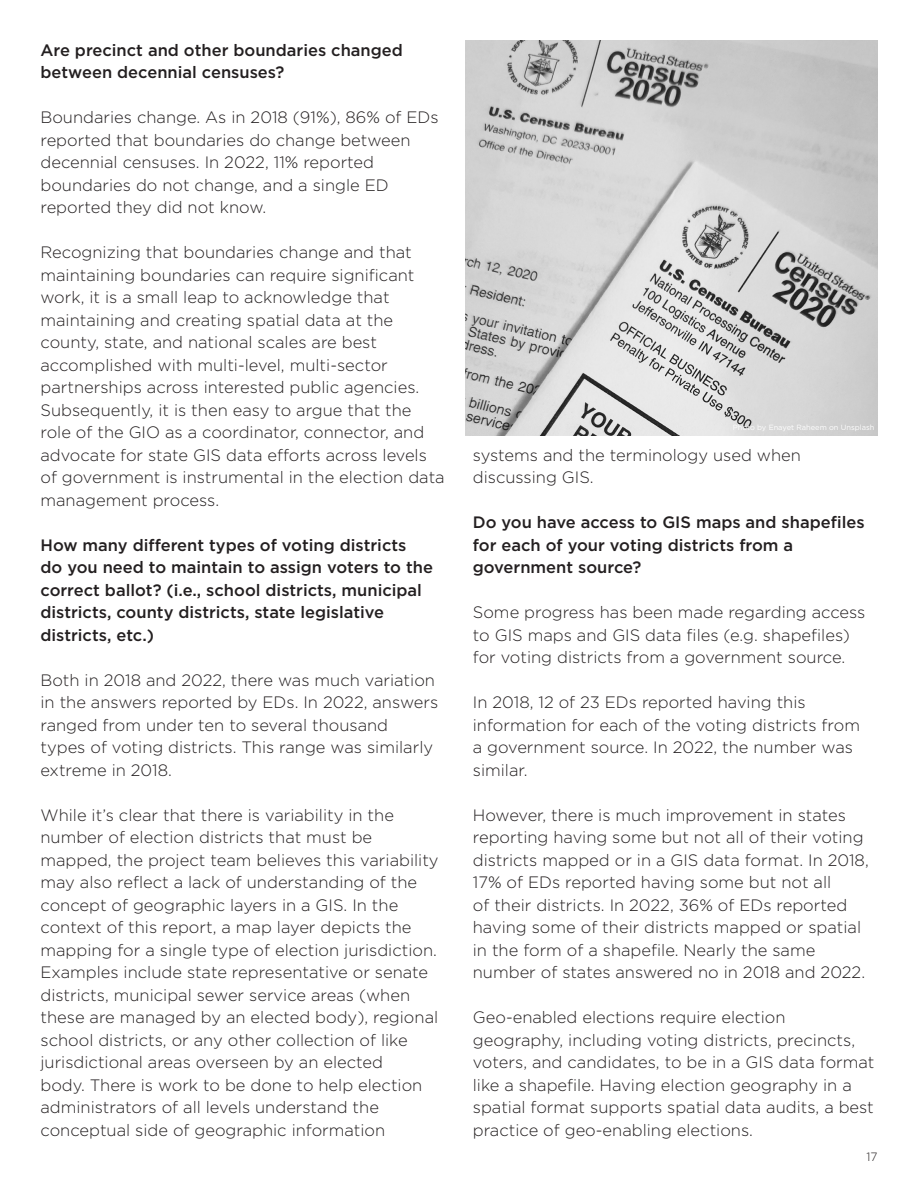
<style>
.page{position:relative;width:918px;height:1188px;background:#fff}
.page>*{position:absolute;margin:0;border:0;box-sizing:border-box;transform-origin:0 0}
.t1{font:300 16.5px/22.5px "Gotham";color:#231f20}
.t2{font:500 16.5px/22.5px "Gotham";color:#231f20}
.t3{font:300 12px "Gotham";color:#231f20}
.t4{font:7.5px "Gotham";color:#fff}
</style>
<div class="page">
<img style="left:465px;top:40px;width:413px;height:395px">
<p class="t2" style="left:40px;top:38px;width:364px">Are precinct and other boundaries changed between decennial censuses?</p>
<p class="t1" style="left:40px;top:106px;width:400px">Boundaries change. As in 2018 (91%), 86% of EDs reported that boundaries do change between decennial censuses. In 2022, 11% reported boundaries do not change, and a single ED reported they did not know.</p>
<p class="t1" style="left:40px;top:241px;width:406px">Recognizing that boundaries change and that maintaining boundaries can require significant work, it is a small leap to acknowledge that maintaining and creating spatial data at the county, state, and national scales are best accomplished with multi-level, multi-sector partnerships across interested public agencies.<br>Subsequently, it is then easy to argue that the role of the GIO as a coordinator, connector, and advocate for state GIS data efforts across levels of government is instrumental in the election data management process.</p>
<p class="t2" style="left:40px;top:533px;width:394px">How many different types of voting districts<br>do you need to maintain to assign voters to the correct ballot? (i.e., school districts, municipal districts, county districts, state legislative districts, etc.)</p>
<p class="t1" style="left:40px;top:668px;width:399px">Both in 2018 and 2022, there was much variation in the answers reported by EDs. In 2022, answers ranged from under ten to several thousand<br>types of voting districts. This range was similarly extreme in 2018.</p>
<p class="t1" style="left:40px;top:803px;width:400px">While it’s clear that there is variability in the number of election districts that must be mapped, the project team believes this variability may also reflect a lack of understanding of the concept of geographic layers in a GIS. In the context of this report, a map layer depicts the mapping for a single type of election jurisdiction.<br>Examples include state representative or senate districts, municipal sewer service areas (when these are managed by an elected body), regional school districts, or any other collection of like jurisdictional areas overseen by an elected<br>body. There is work to be done to help election administrators of all levels understand the conceptual side of geographic information</p>
<p class="t4" style="left:733px;top:422px;width:143px">Photo by Enayet Raheem on Unsplash</p>
<p class="t1" style="left:473px;top:443px;width:330px">systems and the terminology used when discussing GIS.</p>
<p class="t2" style="left:473px;top:511px;width:393px">Do you have access to GIS maps and shapefiles for each of your voting districts from a government source?</p>
<p class="t1" style="left:473px;top:601px;width:394px">Some progress has been made regarding access to GIS maps and GIS data files (e.g. shapefiles) for voting districts from a government source.</p>
<p class="t1" style="left:473px;top:691px;width:389px">In 2018, 12 of 23 EDs reported having this information for each of the voting districts from a government source. In 2022, the number was similar.</p>
<p class="t1" style="left:473px;top:803px;width:397px">However, there is much improvement in states reporting having some but not all of their voting districts mapped or in a GIS data format. In 2018, 17% of EDs reported having some but not all<br>of their districts. In 2022, 36% of EDs reported having some of their districts mapped or spatial in the form of a shapefile. Nearly the same number of states answered no in 2018 and 2022.</p>
<p class="t1" style="left:473px;top:1006px;width:403px">Geo-enabled elections require election geography, including voting districts, precincts, voters, and candidates, to be in a GIS data format like a shapefile. Having election geography in a spatial format supports spatial data audits, a best practice of geo-enabling elections.</p>
<p class="t3" style="left:866px;top:1150px;width:13px">17</p>
</div>
